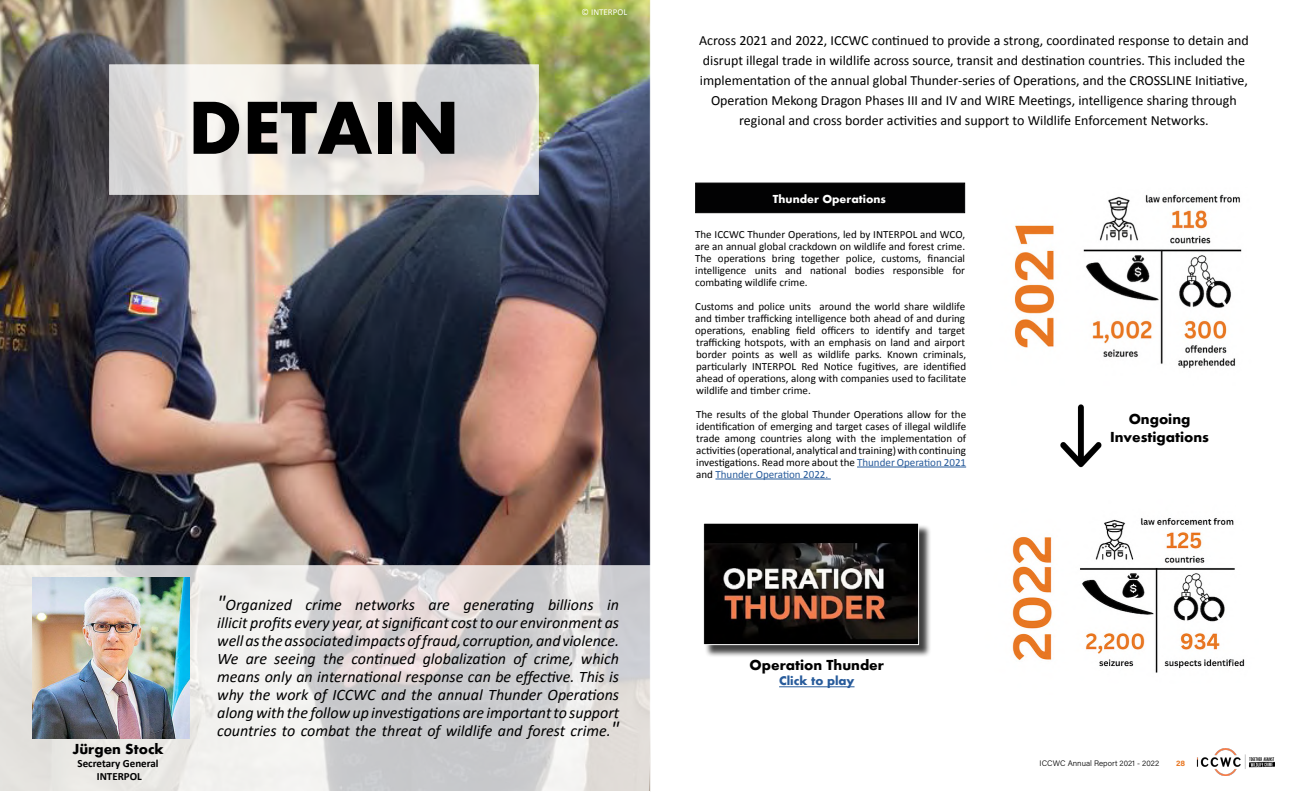
<style>
.page{position:relative;width:1296px;height:792px;background:#fff}
.page>*{position:absolute;margin:0;border:0;box-sizing:border-box;transform-origin:0 0}
.t1{font:700 78px "Aharoni";color:#000}
.t2{font:italic 16px/18px "Calibri";color:#000;text-align:justify}
.t3{font:700 15px/18px "Aharoni";color:#000;text-align:center}
.t4{font:14px/20px "Calibri";color:#000;text-align:center}
.t5{font:700 13px "Aharoni";color:#275b9b}
.t6{font:700 12px "Aharoni";color:#fff}
.t7{font:11px/12px "Calibri";color:#000;text-align:justify}
.t8{font:700 11px/13px "Calibri";color:#000;text-align:center}
.t9{font:9px "Calibri";color:#fff}
.t10{font:300 8px "Acumin Pro";color:#000}
.t11{font:700 8px "Acumin Pro";color:#e87722}
.s1{font-size:21px}
.s2{color:#275b9b}
</style>
<div class="page">
<img style="left:1200px;top:749px;width:75px;height:26px">
<hr style="left:857px;top:467px;width:109px;height:1px;background:#275b9b">
<hr style="left:715px;top:479px;width:116px;height:1px;background:#275b9b">
<div style="left:695px;top:183px;width:270px;height:30px;background:#020203;border:1px solid #020203"></div>
<div style="left:704px;top:524px;width:228px;height:134px;background:#000;opacity:.75"></div>
<img style="left:705px;top:525px;width:212px;height:118px">
<div style="left:703px;top:523px;width:216px;height:122px;border:1px solid #fff"></div>
<img style="left:1012px;top:518px;width:233px;height:155px">
<img style="left:1014px;top:194px;width:228px;height:174px">
<img style="left:1060px;top:404px;width:42px;height:64px">
<img style="left:0;top:0;width:651px;height:565px">
<svg style="left:109px;top:64px;width:430px;height:131px;background:#e2dfdc"></svg>
<svg style="left:0;top:565px;width:651px;height:226px"></svg>
<img style="left:33px;top:577px;width:157px;height:162px">
<hr style="left:779px;top:686px;width:76px;height:1px;background:#275b9b">
<h1 class="t1" style="left:188px;top:80px;width:273px">DETAIN</h1>
<p class="t9" style="left:582px;top:5px;width:47px">© INTERPOL</p>
<h3 class="t3" style="left:72px;top:740px;width:93px">Jürgen Stock</h3>
<p class="t8" style="left:77px;top:757px;width:83px">Secretary General<br>INTERPOL</p>
<p class="t2" style="left:217px;top:595px;width:403px"><span class="s1">"</span>Organized crime networks are generating billions in illicit profits every year, at significant cost to our environment as well as the associated impacts of fraud, corruption, and violence.<br>We are seeing the continued globalization of crime, which means only an international response can be effective. This is why the work of ICCWC and the annual Thunder Operations along with the follow up investigations are important to support countries to combat the threat of wildlife and forest crime.<span class="s1">"</span></p>
<p class="t4" style="left:699px;top:30px;width:551px">Across 2021 and 2022, ICCWC continued to provide a strong, coordinated response to detain and disrupt illegal trade in wildlife across source, transit and destination countries. This included the implementation of the annual global Thunder-series of Operations, and the CROSSLINE Initiative, Operation Mekong Dragon Phases III and IV and WIRE Meetings, intelligence sharing through regional and cross border activities and support to Wildlife Enforcement Networks.</p>
<p class="t6" style="left:773px;top:191px;width:114px">Thunder Operations</p>
<p class="t7" style="left:695px;top:228px;width:272px">The ICCWC Thunder Operations, led by INTERPOL and WCO, are an annual global crackdown on wildlife and forest crime.<br>The operations bring together police, customs, financial intelligence units and national bodies responsible for combating wildlife crime.</p>
<p class="t7" style="left:695px;top:300px;width:273px">Customs and police units around the world share wildlife and timber trafficking intelligence both ahead of and during operations, enabling field officers to identify and target trafficking hotspots, with an emphasis on land and airport border points as well as wildlife parks. Known criminals, particularly INTERPOL Red Notice fugitives, are identified ahead of operations, along with companies used to facilitate wildlife and timber crime.</p>
<p class="t7" style="left:696px;top:408px;width:272px">The results of the global Thunder Operations allow for the identification of emerging and target cases of illegal wildlife trade among countries along with the implementation of activities (operational, analytical and training) with continuing investigations. Read more about the <span class="s2">Thunder Operation 2021 </span>and <span class="s2">Thunder Operation 2022.</span></p>
<h3 class="t3" style="left:750px;top:656px;width:136px">Operation Thunder</h3>
<p class="t5" style="left:779px;top:673px;width:77px">Click to play</p>
<h3 class="t3" style="left:1110px;top:410px;width:100px">Ongoing<br>Investigations</h3>
<p class="t10" style="left:1040px;top:758px;width:121px">ICCWC Annual Report 2021 - 2022</p>
<p class="t11" style="left:1176px;top:757px;width:11px">28</p>
</div>
